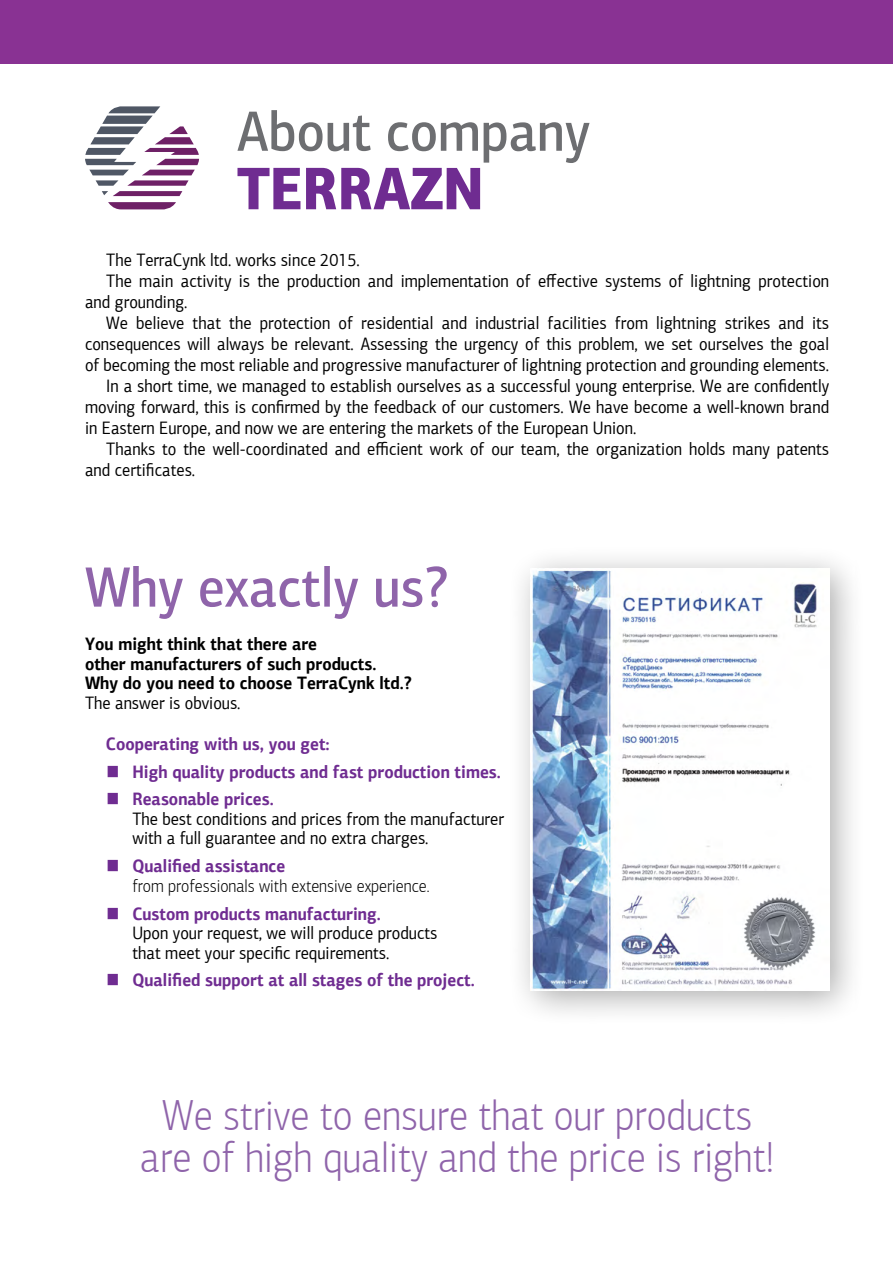
<style>
.page{position:relative;width:893px;height:1263px;background:#fff}
.page>*{position:absolute;margin:0;border:0;box-sizing:border-box;transform-origin:0 0}
.t1{font:900 60px "PF Agora Sans Pro";color:#6f2c91;scale:.85 1}
.t2{font:500 57px "PF Agora Sans Pro";color:#8f64aa;scale:.9 1}
.t3{font:500 57px "PF Agora Sans Pro";color:#6d6e71;scale:.9 1}
.t4{font:300 43.5px/42px "PF Agora Sans Pro";color:#8f64aa;text-align:center;scale:.9 1}
.t5{font:18px/19.5px "PF Agora Sans Pro";color:#000;scale:.9 1}
.t6{font:700 18px "PF Agora Sans Pro";color:#6f2c91;scale:.9 1}
.t7{font:700 18px/19.5px "PF Agora Sans Pro";color:#000;scale:.9 1}
.t8{font:300 18px/19.5px "PF Agora Sans Pro";color:#000;scale:.9 1}
.s1{font-weight:400}
.s2{color:#6f2c91}
.s3{font-weight:700;color:#6f2c91}
.s4{font-weight:400;color:#6f2c91}
</style>
<div class="page">
<div style="left:0;top:0;width:893px;height:64px;background:#893293"></div>
<div style="left:506px;top:544px;width:360px;height:483px;background:#000;opacity:.33"></div>
<img style="left:531px;top:568px;width:298px;height:422px">
<svg style="left:85px;top:106px;width:114px;height:103px"></svg>
<h2 class="t3" style="left:237px;top:96px;width:394px">About company</h2>
<h1 class="t1" style="left:237px;top:149px;width:292px">TERRAZN</h1>
<p class="t5" style="left:106px;top:250px;width:283px">The TerraCynk ltd. works since 2015.</p>
<p class="t5" style="left:106px;top:271px;width:805px">The main activity is the production and implementation of effective systems of lightning protection</p>
<p class="t5" style="left:85px;top:292px;width:115px">and grounding.</p>
<p class="t5" style="left:106px;top:313px;width:805px">We believe that the protection of residential and industrial facilities from lightning strikes and its</p>
<p class="t5" style="left:85px;top:334px;width:828px">consequences will always be relevant. Assessing the urgency of this problem, we set ourselves the goal</p>
<p class="t5" style="left:85px;top:355px;width:828px">of becoming the most reliable and progressive manufacturer of lightning protection and grounding elements.</p>
<p class="t5" style="left:106px;top:376px;width:805px">In a short time, we managed to establish ourselves as a successful young enterprise. We are confidently</p>
<p class="t5" style="left:85px;top:397px;width:828px">moving forward, this is confirmed by the feedback of our customers. We have become a well-known brand</p>
<p class="t5" style="left:85px;top:418px;width:614px">in Eastern Europe, and now we are entering the markets of the European Union.</p>
<p class="t5" style="left:106px;top:439px;width:805px">Thanks to the well-coordinated and efficient work of our team, the organization holds many patents</p>
<p class="t5" style="left:85px;top:460px;width:124px">and certificates.</p>
<h2 class="t2" style="left:85px;top:552px;width:405px">Why exactly us?</h2>
<p class="t7" style="left:85px;top:634px;width:365px">You might think that there are<br>other manufacturers of such products.<br>Why do you need to choose TerraCynk ltd.?</p>
<p class="t5" style="left:85px;top:693px;width:174px">The answer is obvious.</p>
<p class="t6" style="left:106px;top:732px;width:250px">Cooperating with us, you get:</p>
<p class="t6" style="left:106px;top:760px;width:440px"><span class="s1">■</span> High quality products and fast production times.</p>
<p class="t5" style="left:132px;top:789px;width:415px;text-indent:-26px"><span class="s2">■</span> <span class="s3">Reasonable prices.<br></span>The best conditions and prices from the manufacturer with a full guarantee and no extra charges.</p>
<p class="t8" style="left:132px;top:856px;width:332px;text-indent:-26px"><span class="s4">■</span> <span class="s3">Qualified assistance<br></span>from professionals with extensive experience.</p>
<p class="t5" style="left:132px;top:904px;width:340px;text-indent:-26px"><span class="s2">■</span> <span class="s3">Custom products manufacturing.<br></span>Upon your request, we will produce products that meet your specific requirements.</p>
<p class="t6" style="left:106px;top:969px;width:412px"><span class="s1">■</span> Qualified support at all stages of the project.</p>
<h3 class="t4" style="left:140px;top:1094px;width:705px">We strive to ensure that our products are of high quality and the price is right!</h3>
</div>
